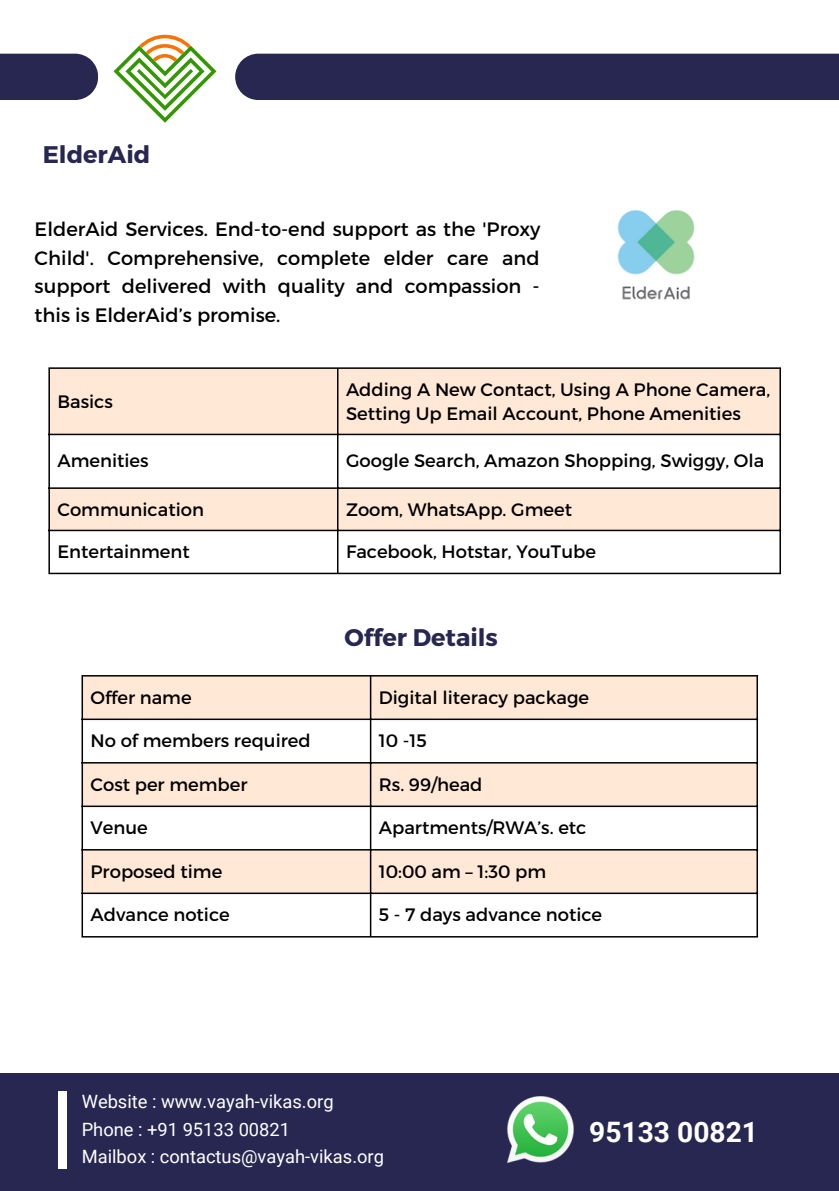
<style>
.page{position:relative;width:839px;height:1191px;background:#fff}
.page>*{position:absolute;margin:0;border:0;box-sizing:border-box;transform-origin:0 0}
.t1{font:700 28.2px "Roboto";color:#fff}
.t2{font:700 24px "Montserrat";color:#282751}
.t3{font:19.4px/28.4px "Montserrat";color:#000;text-align:justify}
.t4{font:18.4px "Roboto";color:#fff}
.t5{font:18px/24px "Montserrat";color:#000}
</style>
<div class="page">
<div style="left:0;top:1073px;width:838px;height:118px;background:#282751"></div>
<div style="left:59px;top:1091px;width:8px;height:77px;background:#fff"></div>
<div style="left:0;top:54px;width:98px;height:46px;background:#282751"></div>
<div style="left:235px;top:54px;width:603px;height:46px;background:#282751"></div>
<svg style="left:113px;top:35px;width:103px;height:88px"></svg>
<img style="left:507px;top:1097px;width:66px;height:66px">
<svg style="left:83px;top:677px;width:673px;height:216px;fill:#ffe8d6"></svg>
<hr style="left:81px;top:677px;width:2px;height:259px;background:#000">
<hr style="left:370px;top:677px;width:1px;height:259px;background:#000">
<hr style="left:756px;top:677px;width:2px;height:259px;background:#000">
<hr style="left:81px;top:675px;width:677px;height:2px;background:#000">
<hr style="left:81px;top:719px;width:677px;height:1px;background:#000">
<hr style="left:81px;top:762px;width:677px;height:2px;background:#000">
<hr style="left:81px;top:806px;width:677px;height:1px;background:#000">
<hr style="left:81px;top:849px;width:677px;height:2px;background:#000">
<hr style="left:81px;top:893px;width:677px;height:1px;background:#000">
<hr style="left:81px;top:936px;width:677px;height:2px;background:#000">
<img style="left:617px;top:210px;width:78px;height:90px">
<svg style="left:50px;top:369px;width:729px;height:161px;fill:#ffe8d6"></svg>
<hr style="left:48px;top:369px;width:2px;height:204px;background:#000">
<hr style="left:337px;top:369px;width:1px;height:204px;background:#000">
<hr style="left:779px;top:369px;width:2px;height:204px;background:#000">
<hr style="left:48px;top:367px;width:733px;height:2px;background:#000">
<hr style="left:48px;top:434px;width:733px;height:1px;background:#000">
<hr style="left:48px;top:487px;width:733px;height:2px;background:#000">
<hr style="left:48px;top:530px;width:733px;height:1px;background:#000">
<hr style="left:48px;top:573px;width:733px;height:1px;background:#000">
<p class="t2" style="left:43px;top:139px;width:109px">ElderAid</p>
<p class="t3" style="left:35px;top:214px;width:507px">ElderAid Services. End-to-end support as the 'Proxy Child'. Comprehensive, complete elder care and support delivered with quality and compassion - this is ElderAid’s promise.</p>
<p class="t5" style="left:57px;top:389px;width:57px">Basics</p>
<p class="t5" style="left:346px;top:377px;width:425px">Adding A New Contact, Using A Phone Camera,<br>Setting Up Email Account, Phone Amenities</p>
<p class="t5" style="left:57px;top:447px;width:93px">Amenities</p>
<p class="t5" style="left:346px;top:447px;width:420px">Google Search, Amazon Shopping, Swiggy, Ola</p>
<p class="t5" style="left:57px;top:497px;width:148px">Communication</p>
<p class="t5" style="left:346px;top:497px;width:227px">Zoom, WhatsApp. Gmeet</p>
<p class="t5" style="left:57px;top:539px;width:134px">Entertainment</p>
<p class="t5" style="left:346px;top:539px;width:251px">Facebook, Hotstar, YouTube</p>
<p class="t2" style="left:344px;top:622px;width:155px">Offer Details</p>
<p class="t5" style="left:90px;top:684px;width:103px">Offer name</p>
<p class="t5" style="left:379px;top:684px;width:212px">Digital literacy package</p>
<p class="t5" style="left:90px;top:728px;width:222px">No of members required</p>
<p class="t5" style="left:379px;top:728px;width:50px">10 -15</p>
<p class="t5" style="left:90px;top:771px;width:158px">Cost per member</p>
<p class="t5" style="left:379px;top:771px;width:105px">Rs. 99/head</p>
<p class="t5" style="left:90px;top:815px;width:59px">Venue</p>
<p class="t5" style="left:379px;top:815px;width:209px">Apartments/RWA’s. etc</p>
<p class="t5" style="left:90px;top:858px;width:133px">Proposed time</p>
<p class="t5" style="left:379px;top:858px;width:169px">10:00 am – 1:30 pm</p>
<p class="t5" style="left:90px;top:902px;width:141px">Advance notice</p>
<p class="t5" style="left:379px;top:902px;width:225px">5 - 7 days advance notice</p>
<p class="t4" style="left:82px;top:1091px;width:253px">Website : www.vayah-vikas.org</p>
<p class="t4" style="left:82px;top:1119px;width:210px">Phone : +91 95133 00821</p>
<p class="t4" style="left:82px;top:1146px;width:304px">Mailbox : contactus@vayah-vikas.org</p>
<p class="t1" style="left:589px;top:1116px;width:170px">95133 00821</p>
</div>
